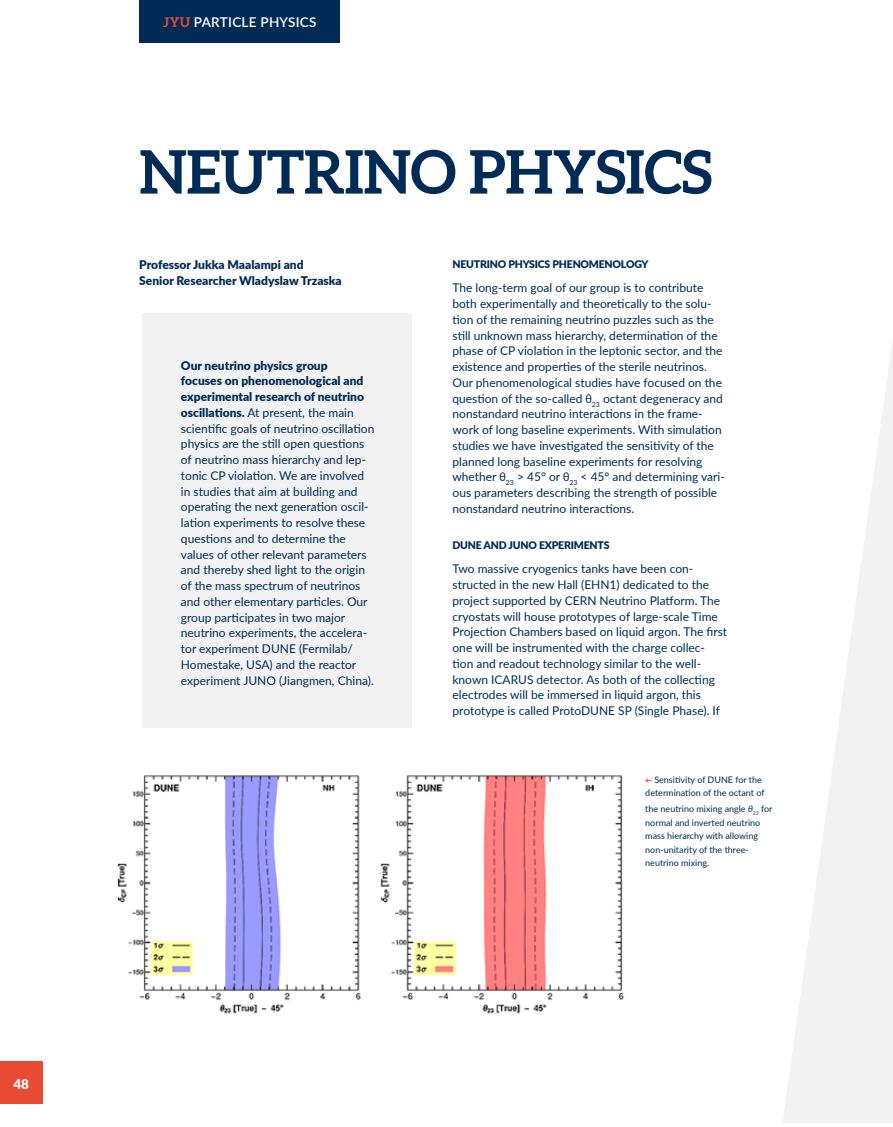
<style>
.page{position:relative;width:893px;height:1127px;background:#fff}
.page>*{position:absolute;margin:0;border:0;box-sizing:border-box;transform-origin:0 0}
.t1{font:700 60px "Aleo";letter-spacing:-.01em;color:#002b56}
.t2{font:600 13.5px "Lato";letter-spacing:.02em;color:#fff}
.t3{font:900 13.5px "Lato";color:#fff}
.t4{font:12px/15.8px "Lato";color:#002b56}
.t5{font:900 12px/15.8px "Lato";color:#002b56}
.t6{font:900 10.5px "Lato";letter-spacing:-.02em;color:#002b56}
.t7{font:9px/13.5px "Lato";color:#002b56}
.s1{font-family:"Aleo";font-weight:700;color:#e94a34}
.s2{font-weight:900}
.s3{font-family:"Myriad Pro"}
.s4{font-family:"Ingra";font-weight:500;color:#e94a34}
.s5{font-family:"Myriad Pro";font-style:italic}
</style>
<div class="page">
<div style="left:142px;top:313px;width:270px;height:415px;background:#f2f2f2"></div>
<div style="left:139px;top:0;width:200px;height:43px;background:#002b56"></div>
<img style="left:117px;top:775px;width:507px;height:239px">
<svg style="left:783px;top:342px;width:110px;height:781px;fill:#f2f2f2"></svg>
<div style="left:0;top:1061px;width:43px;height:42px;background:#e94a34"></div>
<p class="t3" style="left:13px;top:1074px;width:17px">48</p>
<p class="t2" style="left:163px;top:12px;width:155px"><span class="s1">JYU</span> PARTICLE PHYSICS</p>
<h1 class="t1" style="left:139px;top:137px;width:574px">NEUTRINO PHYSICS</h1>
<p class="t5" style="left:139px;top:256px;width:204px">Professor Jukka Maalampi and<br>Senior Researcher Wladyslaw Trzaska</p>
<p class="t4" style="left:181px;top:357px;width:195px"><span class="s2">Our neutrino physics group<br>focuses on phenomenological and experimental research of neutrino oscillations.</span> At present, the main scientific goals of neutrino oscillation physics are the still open questions of neutrino mass hierarchy and lep&shy;tonic CP violation. We are involved in studies that aim at building and operating the next generation oscil&shy;lation experiments to resolve these questions and to determine the values of other relevant parameters and thereby shed light to the origin of the mass spectrum of neutrinos and other elementary particles. Our group participates in two major neutrino experiments, the accelera&shy;tor experiment DUNE (Fermilab/ Homestake, USA) and the reactor experiment JUNO (Jiangmen, China).</p>
<p class="t6" style="left:452px;top:256px;width:198px">NEUTRINO PHYSICS PHENOMENOLOGY</p>
<p class="t4" style="left:452px;top:280px;width:274px">The long-term goal of our group is to contribute both experimentally and theoretically to the solu&shy;tion of the remaining neutrino puzzles such as the still unknown mass hierarchy, determination of the phase of CP violation in the leptonic sector, and the existence and properties of the sterile neutrinos.<br>Our phenomenological studies have focused on the question of the so-called <span class="s3">θ</span><sub>23</sub> octant degeneracy and nonstandard neutrino interactions in the frame&shy;work of long baseline experiments. With simulation studies we have investigated the sensitivity of the planned long baseline experiments for resolving whether <span class="s3">θ</span><sub>23</sub> &gt; 45° or <span class="s3">θ</span><sub>23</sub> &lt; 45° and determining vari&shy;ous parameters describing the strength of possible nonstandard neutrino interactions.</p>
<p class="t6" style="left:452px;top:537px;width:158px">DUNE AND JUNO EXPERIMENTS</p>
<p class="t4" style="left:452px;top:561px;width:276px">Two massive cryogenics tanks have been con&shy;structed in the new Hall (EHN1) dedicated to the project supported by CERN Neutrino Platform. The cryostats will house prototypes of large-scale Time Projection Chambers based on liquid argon. The first one will be instrumented with the charge collec&shy;tion and readout technology similar to the well&shy;known ICARUS detector. As both of the collecting electrodes will be immersed in liquid argon, this prototype is called ProtoDUNE SP (Single Phase). If</p>
<p class="t7" style="left:645px;top:772px;width:121px"><span class="s4">←</span> Sensitivity of DUNE for the determination of the octant of</p>
<p class="t7" style="left:645px;top:802px;width:129px">the neutrino mixing angle <span class="s5">θ</span><sub>23</sub> for normal and inverted neutrino mass hierarchy with allowing non-unitarity of the three&shy;neutrino mixing.</p>
</div>
